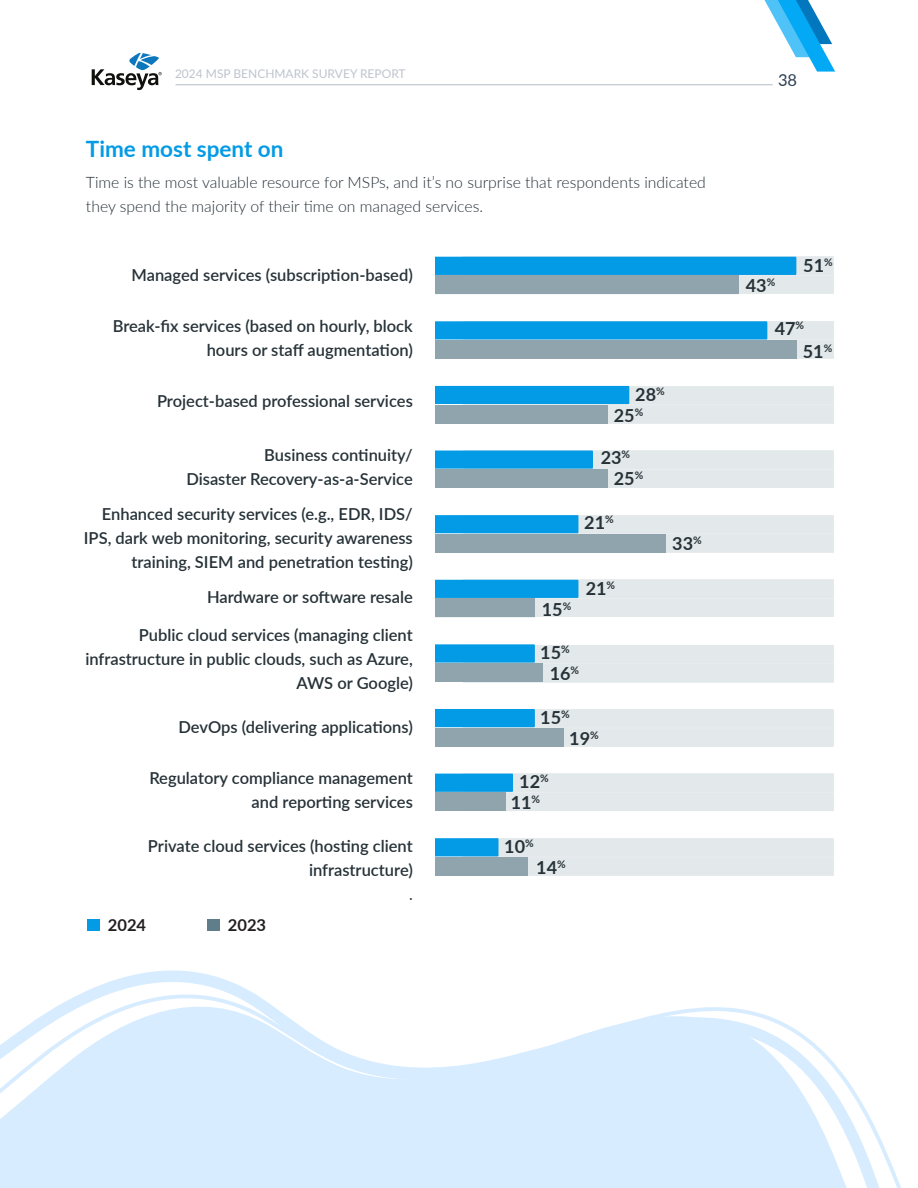
<style>
.page{position:relative;width:918px;height:1188px;background:#fff}
.page>*{position:absolute;margin:0;border:0;box-sizing:border-box;transform-origin:0 0}
.t1{font:700 22.5px "Lato";color:#039be5}
.t2{font:700 18px "Lato";color:#263238}
.t3{font:600 16.5px/24px "Lato";color:#263238;text-align:right}
.t4{font:700 16.5px "Lato";color:#231f20}
.t5{font:16.5px "Lato";color:#2a3d50}
.t6{font:300 15.75px/24px "Lato";color:#263238}
.t7{font:15.75px "Lato";color:#263238}
.t8{font:12px "Lato";color:#bec3cd}
</style>
<div class="page">
<svg style="left:765px;top:0;width:70px;height:72px"></svg>
<hr style="left:176px;top:84px;width:597px;height:1px;background:#bec3cd">
<svg style="left:92px;top:53px;width:70px;height:37px"></svg>
<svg style="left:0;top:970px;width:901px;height:218px;fill:#d7edff"></svg>
<svg style="left:463px;top:423px;width:371px;height:1px"></svg>
<svg style="left:435px;top:257px;width:399px;height:37px;background:#5fabd0"></svg>
<svg style="left:435px;top:321px;width:399px;height:38px;background:#63aacc"></svg>
<svg style="left:435px;top:386px;width:399px;height:37px;background:#9cc7dc"></svg>
<svg style="left:435px;top:451px;width:399px;height:37px;background:#a5cadb"></svg>
<svg style="left:435px;top:515px;width:399px;height:37px;background:#a4c7d8"></svg>
<svg style="left:435px;top:580px;width:399px;height:37px;background:#b0d1e1"></svg>
<svg style="left:435px;top:644px;width:399px;height:38px;background:#bdd5e1"></svg>
<svg style="left:435px;top:709px;width:399px;height:38px;background:#bad3df"></svg>
<svg style="left:435px;top:774px;width:399px;height:37px;background:#c6dae4"></svg>
<svg style="left:435px;top:838px;width:399px;height:38px;background:#c8dae2"></svg>
<div style="left:88px;top:920px;width:12px;height:11px;background:#039be5"></div>
<div style="left:208px;top:920px;width:12px;height:11px;background:#607d8b"></div>
<p class="t8" style="left:175px;top:65px;width:232px">2024 MSP BENCHMARK SURVEY REPORT</p>
<p class="t1" style="left:86px;top:133px;width:199px">Time most spent on</p>
<p class="t6" style="left:86px;top:170px;width:621px">Time is the most valuable resource for MSPs, and it’s no surprise that respondents indicated they spend the majority of their time on managed services.</p>
<p class="t3" style="left:132px;top:263px;width:283px">Managed services (subscription-based)</p>
<p class="t3" style="left:113px;top:314px;width:302px">Break-fix services (based on hourly, block hours or staff augmentation)</p>
<p class="t3" style="left:157px;top:389px;width:257px">Project-based professional services</p>
<p class="t3" style="left:264px;top:443px;width:150px">Business continuity/</p>
<p class="t3" style="left:186px;top:467px;width:228px">Disaster Recovery-as-a-Service</p>
<p class="t3" style="left:84px;top:502px;width:330px">Enhanced security services (e.g., EDR, IDS/<br>IPS, dark web monitoring, security awareness training, SIEM and penetration testing)</p>
<p class="t3" style="left:207px;top:584px;width:207px">Hardware or software resale</p>
<p class="t3" style="left:139px;top:622px;width:275px">Public cloud services (managing client</p>
<p class="t3" style="left:85px;top:646px;width:329px">infrastructure in public clouds, such as Azure,<br>AWS or Google)</p>
<p class="t3" style="left:179px;top:714px;width:236px">DevOps (delivering applications)</p>
<p class="t3" style="left:149px;top:765px;width:265px">Regulatory compliance management</p>
<p class="t3" style="left:252px;top:789px;width:163px">and reporting services</p>
<p class="t3" style="left:148px;top:833px;width:266px">Private cloud services (hosting client</p>
<p class="t3" style="left:309px;top:857px;width:105px">infrastructure)</p>
<p class="t7" style="left:409px;top:883px;width:5px">.</p>
<p class="t4" style="left:108px;top:913px;width:40px">2024</p>
<p class="t4" style="left:228px;top:913px;width:40px">2023</p>
<p class="t2" style="left:635px;top:382px;width:31px">28<sup>%</sup></p>
<p class="t2" style="left:614px;top:403px;width:31px">25<sup>%</sup></p>
<p class="t2" style="left:601px;top:445px;width:31px">23<sup>%</sup></p>
<p class="t2" style="left:614px;top:466px;width:31px">25<sup>%</sup></p>
<p class="t2" style="left:584px;top:509px;width:31px">21<sup>%</sup></p>
<p class="t2" style="left:672px;top:530px;width:31px">33<sup>%</sup></p>
<p class="t2" style="left:542px;top:596px;width:31px">15<sup>%</sup></p>
<p class="t2" style="left:540px;top:640px;width:31px">15<sup>%</sup></p>
<p class="t2" style="left:586px;top:575px;width:31px">21<sup>%</sup></p>
<p class="t2" style="left:550px;top:661px;width:31px">16<sup>%</sup></p>
<p class="t2" style="left:540px;top:704px;width:31px">15<sup>%</sup></p>
<p class="t2" style="left:519px;top:769px;width:31px">12<sup>%</sup></p>
<p class="t2" style="left:511px;top:790px;width:31px">11<sup>%</sup></p>
<p class="t2" style="left:504px;top:833px;width:31px">10<sup>%</sup></p>
<p class="t2" style="left:569px;top:725px;width:31px">19<sup>%</sup></p>
<p class="t2" style="left:536px;top:854px;width:31px">14<sup>%</sup></p>
<p class="t5" style="left:778px;top:68px;width:21px">38</p>
<p class="t2" style="left:746px;top:272px;width:31px">43<sup>%</sup></p>
<p class="t2" style="left:803px;top:253px;width:31px">51<sup>%</sup></p>
<p class="t2" style="left:775px;top:316px;width:31px">47<sup>%</sup></p>
<p class="t2" style="left:803px;top:338px;width:31px">51<sup>%</sup></p>
</div>
